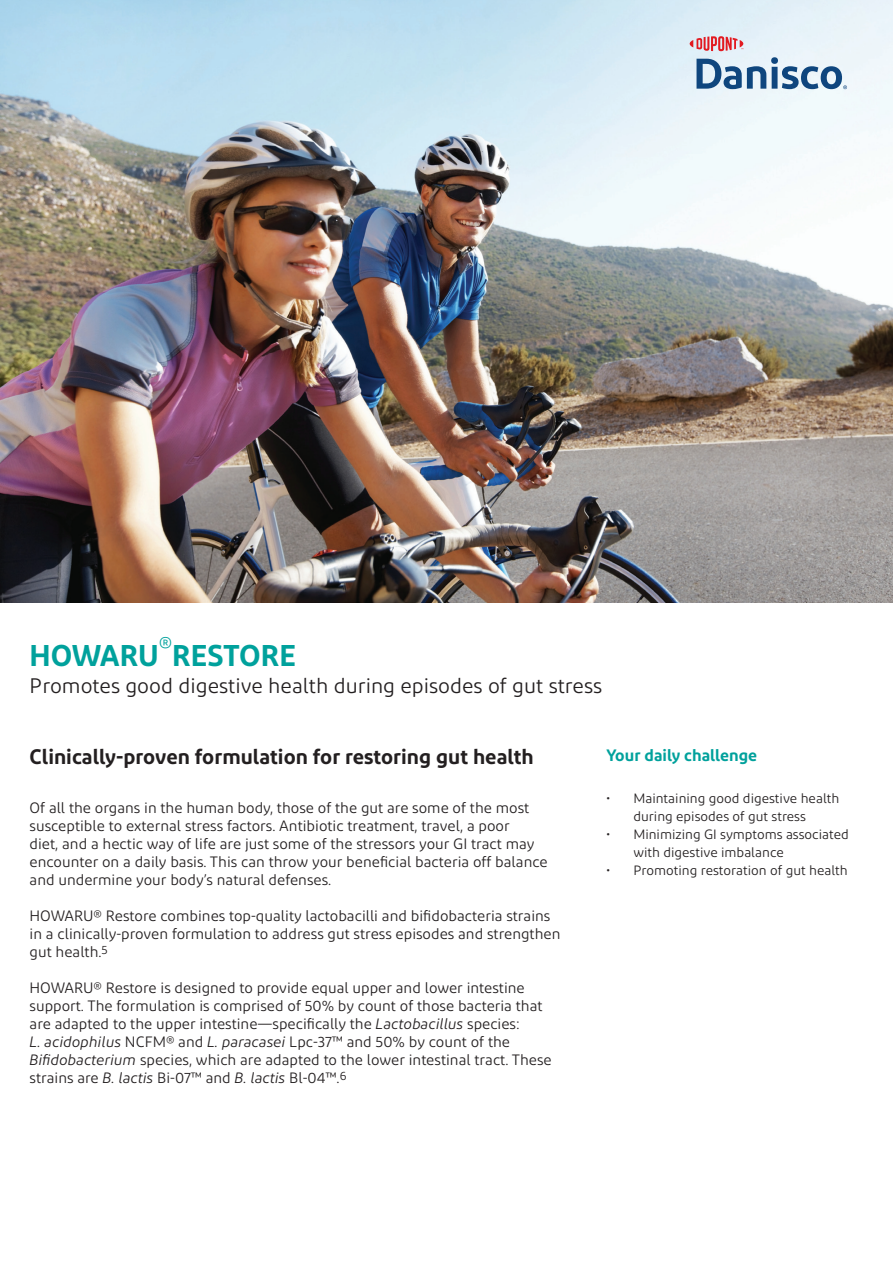
<style>
.page{position:relative;width:893px;height:1263px;background:#fff}
.page>*{position:absolute;margin:0;border:0;box-sizing:border-box;transform-origin:0 0}
.Main_headline{font:600 30px "Diodrum";color:#00a19c}
.Main_subheadline{font:21px "Diodrum";color:#231f20}
.Main_subheadline-2{font:600 21px "Diodrum";color:#231f20}
.Body_text_header{font:600 16.5px "Diodrum";color:#00a19c}
.Body_text_9_12{font:15px/18px "Diodrum";color:#231f20}
.t1{font:13.5px/18px "Diodrum";color:#231f20;text-align:center}
.s1{font-style:italic}
</style>
<div class="page">
<img style="left:0;top:0;width:893px;height:602px">
<svg style="left:690px;top:36px;width:53px;height:15px"></svg>
<svg style="left:696px;top:57px;width:151px;height:32px;background:#93aec8"></svg>
<p class="Main_headline" style="left:30px;top:636px;width:268px">HOWARU<sup>®</sup>RESTORE</p>
<p class="Main_subheadline" style="left:30px;top:673px;width:574px">Promotes good digestive health during episodes of gut stress</p>
<p class="Main_subheadline-2" style="left:30px;top:743px;width:506px">Clinically-proven formulation for restoring gut health</p>
<p class="Body_text_9_12" style="left:30px;top:799px;width:520px">Of all the organs in the human body, those of the gut are some of the most susceptible to external stress factors. Antibiotic treatment, travel, a poor<br>diet, and a hectic way of life are just some of the stressors your GI tract may encounter on a daily basis. This can throw your beneficial bacteria off balance and undermine your body’s natural defenses.</p>
<p class="Body_text_9_12" style="left:30px;top:907px;width:532px">HOWARU® Restore combines top-quality lactobacilli and bifidobacteria strains in a clinically-proven formulation to address gut stress episodes and strengthen gut health.<sup>5</sup></p>
<p class="Body_text_9_12" style="left:30px;top:979px;width:524px">HOWARU® Restore is designed to provide equal upper and lower intestine support. The formulation is comprised of 50% by count of those bacteria that are adapted to the upper intestine—specifically the <span class="s1">Lactobacillus</span> species:<br><span class="s1">L. acidophilus</span> NCFM® and <span class="s1">L. paracasei</span> Lpc-37™ and 50% by count of the <span class="s1">Bifidobacterium</span> species, which are adapted to the lower intestinal tract. These strains are <span class="s1">B. lactis</span> Bi-07™ and <span class="s1">B. lactis</span> Bl-04™.<sup>6</sup></p>
<p class="Body_text_header" style="left:606px;top:744px;width:152px">Your daily challenge</p>
<p class="t1" style="left:606px;top:789px;width:234px">• Maintaining good digestive health during episodes of gut stress</p>
<p class="t1" style="left:633px;top:825px;width:217px;text-align:left;text-indent:-27px">• Minimizing GI symptoms associated with digestive imbalance</p>
<p class="t1" style="left:606px;top:861px;width:243px">• Promoting restoration of gut health</p>
</div>
